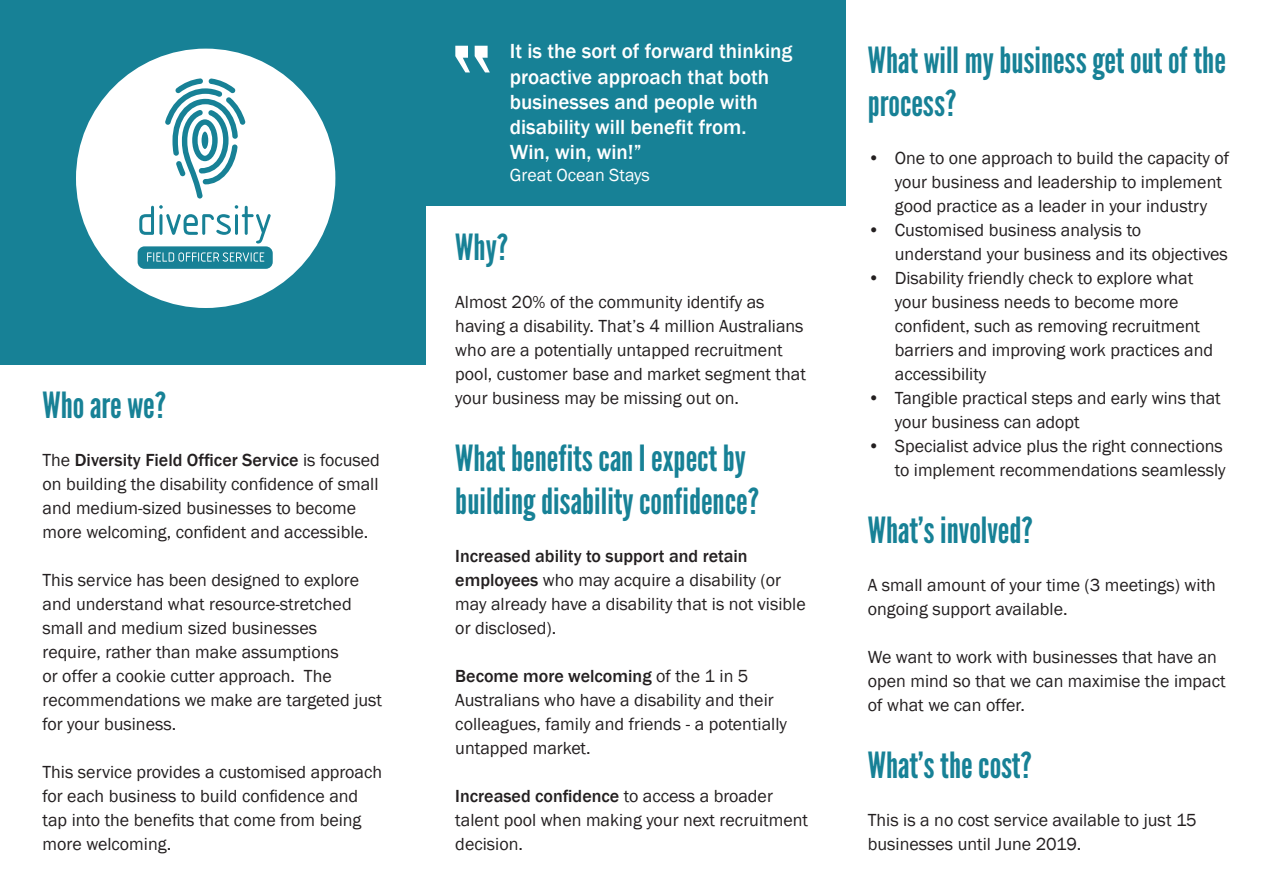
<style>
.page{position:relative;width:1263px;height:893px;background:#fff}
.page>*{position:absolute;margin:0;border:0;box-sizing:border-box;transform-origin:0 0}
.P1{font:36px/43.2px "League Gothic";color:#178196}
.P1-2{font:500 21px/25.2px "Franklin Gothic";color:#fff}
.P1-3{font:18px/24px "Franklin Gothic";color:#231f20}
.P1-4{font:18px "Franklin Gothic";color:#fff}
.s1{font-weight:500}
</style>
<div class="page">
<div style="left:0;top:0;width:426px;height:364px;background:#178196"></div>
<svg style="left:76px;top:49px;width:259px;height:259px;fill:#fff"></svg>
<svg style="left:142px;top:217px;width:9px;height:15px"></svg>
<svg style="left:187px;top:217px;width:8px;height:6px"></svg>
<svg style="left:147px;top:252px;width:117px;height:10px"></svg>
<div style="left:425px;top:0;width:421px;height:205px;background:#178196"></div>
<svg style="left:455px;top:46px;width:35px;height:26px"></svg>
<p class="P1" style="left:43px;top:384px;width:125px">Who are we?</p>
<p class="P1-3" style="left:43px;top:449px;width:339px">The <span class="s1">Diversity Field Officer Service</span> is focused on building the disability confidence of small and medium-sized businesses to become more welcoming, confident and accessible.</p>
<p class="P1-3" style="left:43px;top:569px;width:341px">This service has been designed to explore and understand what resource-stretched small and medium sized businesses<br>require, rather than make assumptions<br>or offer a cookie cutter approach. The recommendations we make are targeted just for your business.</p>
<p class="P1-3" style="left:43px;top:761px;width:341px">This service provides a customised approach for each business to build confidence and tap into the benefits that come from being more welcoming.</p>
<p class="P1-2" style="left:510px;top:39px;width:284px">It is the sort of forward thinking proactive approach that both businesses and people with disability will benefit from.</p>
<p class="P1-2" style="left:510px;top:140px;width:133px">Win, win, win!”</p>
<p class="P1-4" style="left:510px;top:164px;width:142px">Great Ocean Stays</p>
<p class="P1" style="left:455px;top:226px;width:54px">Why?</p>
<p class="P1-3" style="left:455px;top:290px;width:352px">Almost 20% of the community identify as having a disability. That’s 4 million Australians who are a potentially untapped recruitment pool, customer base and market segment that your business may be missing out on.</p>
<p class="P1" style="left:455px;top:437px;width:305px">What benefits can I expect by building disability confidence?</p>
<p class="P1-3" style="left:455px;top:545px;width:352px"><span class="s1">Increased ability to support and retain employees</span> who may acquire a disability (or may already have a disability that is not visible or disclosed).</p>
<p class="P1-3" style="left:455px;top:665px;width:333px"><span class="s1">Become more welcoming</span> of the 1 in 5<br>Australians who have a disability and their colleagues, family and friends - a potentially untapped market.</p>
<p class="P1-3" style="left:455px;top:785px;width:354px"><span class="s1">Increased confidence</span> to access a broader talent pool when making your next recruitment decision.</p>
<p class="P1" style="left:868px;top:39px;width:360px">What will my business get out of the process?</p>
<p class="P1-3" style="left:895px;top:146px;width:336px;text-indent:-27px">• One to one approach to build the capacity of your business and leadership to implement good practice as a leader in your industry</p>
<p class="P1-3" style="left:895px;top:218px;width:335px;text-indent:-27px">• Customised business analysis to understand your business and its objectives</p>
<p class="P1-3" style="left:895px;top:266px;width:320px;text-indent:-27px">• Disability friendly check to explore what your business needs to become more confident, such as removing recruitment barriers and improving work practices and accessibility</p>
<p class="P1-3" style="left:895px;top:386px;width:327px;text-indent:-27px">• Tangible practical steps and early wins that your business can adopt</p>
<p class="P1-3" style="left:868px;top:434px;width:359px;text-align:right">• Specialist advice plus the right connections to implement recommendations seamlessly</p>
<p class="P1" style="left:868px;top:509px;width:166px">What’s involved?</p>
<p class="P1-3" style="left:868px;top:574px;width:350px">A small amount of your time (3 meetings) with ongoing support available.</p>
<p class="P1-3" style="left:868px;top:646px;width:359px">We want to work with businesses that have an open mind so that we can maximise the impact of what we can offer.</p>
<p class="P1" style="left:868px;top:744px;width:166px">What’s the cost?</p>
<p class="P1-3" style="left:868px;top:809px;width:331px">This is a no cost service available to just 15 businesses until June 2019.</p>
</div>
